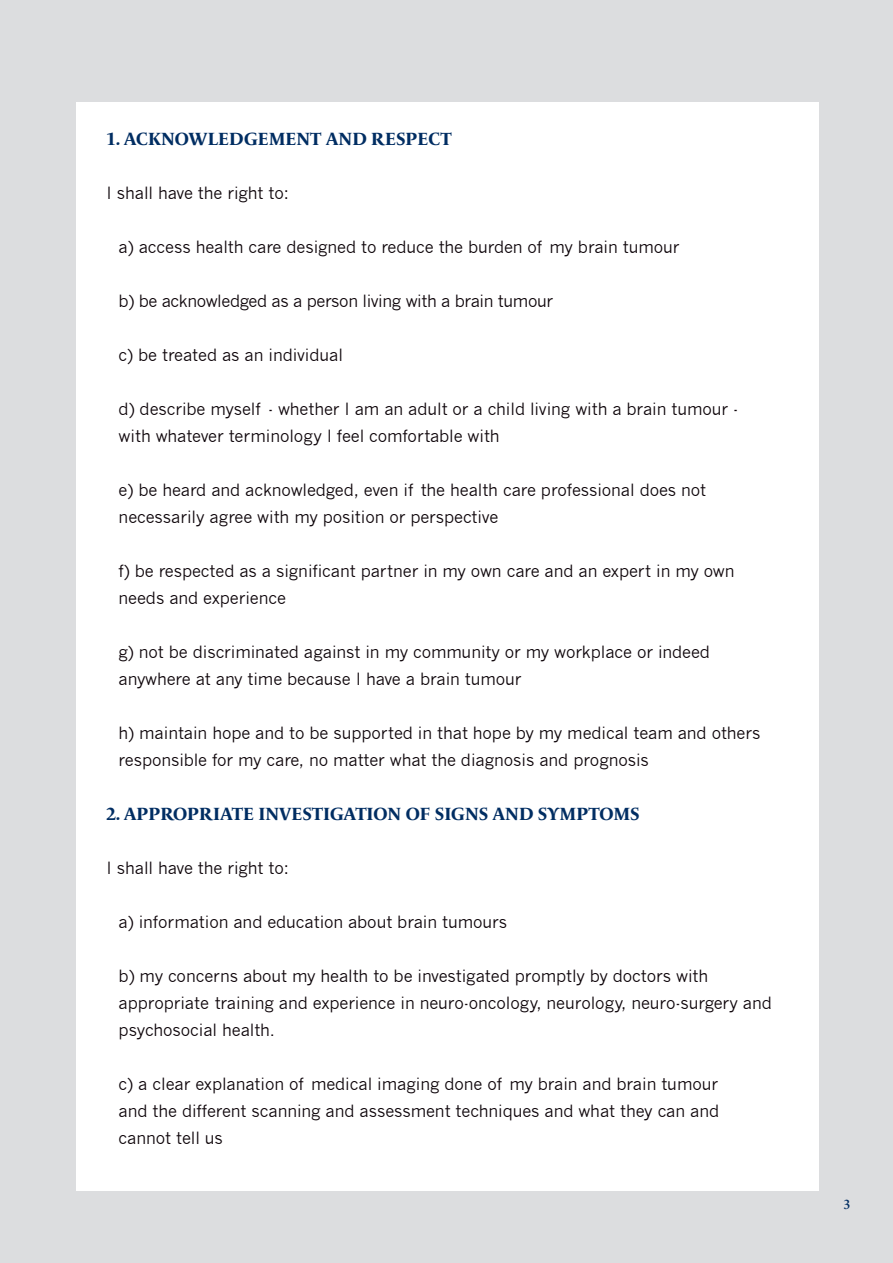
<style>
.page{position:relative;width:893px;height:1263px;background:#dcdddf}
.page>*{position:absolute;margin:0;border:0;box-sizing:border-box;transform-origin:0 0}
.t1{font:700 18px "Le Monde Livre Cla Std";letter-spacing:-.005em;color:#002d62}
.t2{font:16.5px/27px "News Gothic";letter-spacing:-.005em;color:#0e050a}
.t3{font:16.5px "News Gothic";letter-spacing:-.025em;color:#0e050a}
.t4{font:600 13.5px "Le Monde Livre Cla Std";color:#002d62}
</style>
<div class="page">
<div style="left:77px;top:102px;width:742px;height:1089px;background:#fff"></div>
<p class="t1" style="left:107px;top:128px;width:347px">1. ACKNOWLEDGEMENT AND RESPECT</p>
<p class="t2" style="left:107px;top:179px;width:184px">I shall have the right to:</p>
<p class="t2" style="left:119px;top:233px;width:562px">a) access health care designed to reduce the burden of my brain tumour</p>
<p class="t3" style="left:119px;top:291px;width:436px">b) be acknowledged as a person living with a brain tumour</p>
<p class="t2" style="left:119px;top:341px;width:226px">c) be treated as an individual</p>
<p class="t2" style="left:119px;top:395px;width:621px">d) describe myself - whether I am an adult or a child living with a brain tumour - with whatever terminology I feel comfortable with</p>
<p class="t2" style="left:119px;top:476px;width:589px">e) be heard and acknowledged, even if the health care professional does not necessarily agree with my position or perspective</p>
<p class="t2" style="left:119px;top:557px;width:617px">f) be respected as a significant partner in my own care and an expert in my own needs and experience</p>
<p class="t2" style="left:119px;top:638px;width:593px">g) not be discriminated against in my community or my workplace or indeed anywhere at any time because I have a brain tumour</p>
<p class="t2" style="left:119px;top:719px;width:643px">h) maintain hope and to be supported in that hope by my medical team and others responsible for my care, no matter what the diagnosis and prognosis</p>
<p class="t1" style="left:107px;top:803px;width:535px">2. APPROPRIATE INVESTIGATION OF SIGNS AND SYMPTOMS</p>
<p class="t2" style="left:107px;top:854px;width:184px">I shall have the right to:</p>
<p class="t2" style="left:119px;top:908px;width:390px">a) information and education about brain tumours</p>
<p class="t2" style="left:119px;top:962px;width:655px">b) my concerns about my health to be investigated promptly by doctors with appropriate training and experience in neuro-oncology, neurology, neuro-surgery and psychosocial health.</p>
<p class="t2" style="left:119px;top:1070px;width:602px;text-align:justify">c) a clear explanation of medical imaging done of my brain and brain tumour and the different scanning and assessment techniques and what they can and cannot tell us</p>
<p class="t4" style="left:844px;top:1196px;width:8px">3</p>
</div>
